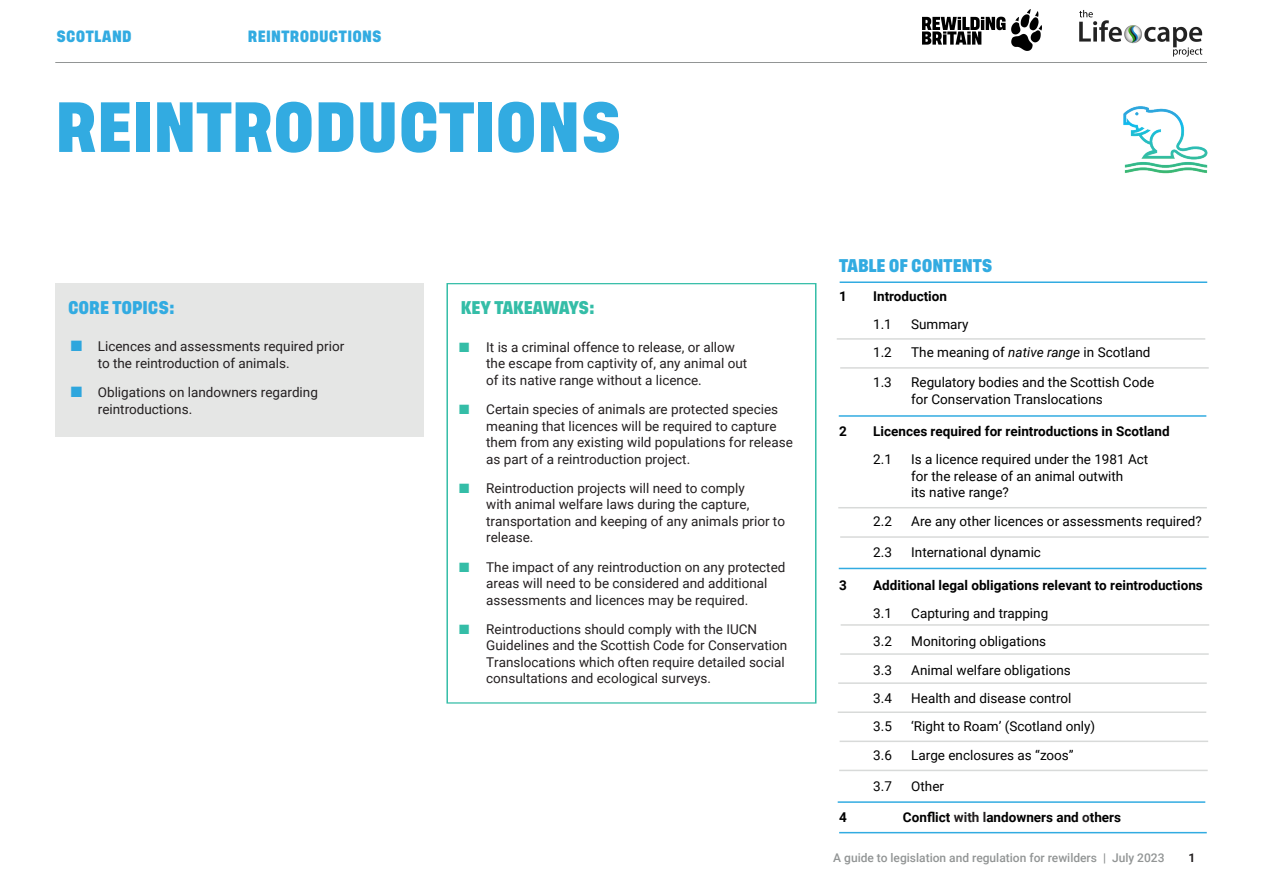
<style>
.page{position:relative;width:1263px;height:893px;background:#fff}
.page>*{position:absolute;margin:0;border:0;box-sizing:border-box;transform-origin:0 0}
.t1{font:600 52.5px "Tusker Grotesk 7600";color:#32abe1}
.t2{font:13.5px/16.5px "Roboto";color:#231f20}
.t3{font:13.5px/16.5px "Roboto";color:#000001}
.t4{font:700 13.5px "Roboto";color:#000001}
.t5{font:600 13.5px "Tusker Grotesk 7600";color:#32abe1}
.t6{font:600 13.5px "Tusker Grotesk 7600";letter-spacing:-.01em;color:#34bda7}
.t7{font:500 12px "Roboto";color:#929595}
.t8{font:600 12px "Tusker Grotesk 7600";letter-spacing:.02em;color:#32abe1}
.t9{font:600 12px "Tusker Grotesk 7600";letter-spacing:.04em;color:#32abe1}
.t10{font:700 12px "Roboto";color:#231f20}
.s1{color:#2ea6dd}
.s2{color:#34bda7}
.s3{font-style:italic}
.s4{color:#231f20}
</style>
<div class="page">
<hr style="left:55px;top:62px;width:1152px;height:1px;background:#929595">
<div style="left:55px;top:284px;width:369px;height:153px;background:#e5e6e5"></div>
<div style="left:446px;top:283px;width:370px;height:421px;border:1px solid #34bda7"></div>
<img style="left:1123px;top:106px;width:85px;height:68px">
<hr style="left:839px;top:832px;width:368px;height:1px;background:#32abe1">
<hr style="left:840px;top:281px;width:367px;height:2px;background:#32abe1">
<hr style="left:839px;top:568px;width:367px;height:1px;background:#32abe1">
<hr style="left:837px;top:338px;width:368px;height:2px;background:#d8dad9">
<hr style="left:838px;top:507px;width:369px;height:1px;background:#d8dad9">
<hr style="left:840px;top:367px;width:369px;height:2px;background:#d8dad9">
<hr style="left:839px;top:770px;width:369px;height:1px;background:#d8dad9">
<hr style="left:840px;top:536px;width:369px;height:2px;background:#d8dad9">
<hr style="left:839px;top:415px;width:367px;height:2px;background:#32abe1">
<hr style="left:838px;top:801px;width:367px;height:2px;background:#32abe1">
<hr style="left:840px;top:741px;width:368px;height:1px;background:#d8dad9">
<hr style="left:838px;top:711px;width:368px;height:2px;background:#d8dad9">
<hr style="left:838px;top:682px;width:369px;height:2px;background:#d8dad9">
<hr style="left:840px;top:653px;width:369px;height:2px;background:#d8dad9">
<hr style="left:841px;top:624px;width:368px;height:2px;background:#d8dad9">
<img style="left:923px;top:9px;width:118px;height:42px">
<img style="left:1079px;top:10px;width:124px;height:47px">
<p class="t9" style="left:56px;top:29px;width:77px">SCOTLAND</p>
<p class="t8" style="left:248px;top:29px;width:135px">REINTRODUCTIONS</p>
<h1 class="t1" style="left:55px;top:95px;width:568px">REINTRODUCTIONS</h1>
<p class="t5" style="left:68px;top:299px;width:108px">CORE TOPICS:</p>
<p class="t2" style="left:98px;top:338px;width:248px;text-indent:-27px"><span class="s1">■</span> Licences and assessments required prior to the reintroduction of animals.</p>
<p class="t2" style="left:98px;top:384px;width:222px;text-indent:-27px"><span class="s1">■</span> Obligations on landowners regarding reintroductions.</p>
<p class="t6" style="left:461px;top:300px;width:136px">KEY TAKEAWAYS:</p>
<p class="t2" style="left:486px;top:338px;width:263px;text-indent:-27px"><span class="s2">■</span> It is a criminal offence to release, or allow the escape from captivity of, any animal out of its native range without a licence.</p>
<p class="t2" style="left:486px;top:401px;width:308px;text-indent:-27px"><span class="s2">■</span> Certain species of animals are protected species meaning that licences will be required to capture them from any existing wild populations for release as part of a reintroduction project.</p>
<p class="t2" style="left:486px;top:479px;width:300px;text-indent:-27px"><span class="s2">■</span> Reintroduction projects will need to comply<br>with animal welfare laws during the capture, transportation and keeping of any animals prior to release.</p>
<p class="t2" style="left:486px;top:558px;width:301px;text-indent:-27px"><span class="s2">■</span> The impact of any reintroduction on any protected areas will need to be considered and additional assessments and licences may be required.</p>
<p class="t2" style="left:486px;top:620px;width:303px;text-indent:-27px"><span class="s2">■</span> Reintroductions should comply with the IUCN Guidelines and the Scottish Code for Conservation Translocations which often require detailed social consultations and ecological surveys.</p>
<p class="t5" style="left:839px;top:258px;width:155px">TABLE OF CONTENTS</p>
<p class="t4" style="left:839px;top:286px;width:9px">1</p>
<p class="t4" style="left:873px;top:286px;width:75px">Introduction</p>
<p class="t3" style="left:873px;top:316px;width:20px">1.1</p>
<p class="t3" style="left:911px;top:316px;width:59px">Summary</p>
<p class="t3" style="left:873px;top:344px;width:20px">1.2</p>
<p class="t3" style="left:911px;top:344px;width:241px">The meaning of <span class="s3">native range</span> in Scotland</p>
<p class="t3" style="left:873px;top:374px;width:20px">1.3</p>
<p class="t3" style="left:911px;top:374px;width:244px">Regulatory bodies and the Scottish Code for Conservation Translocations</p>
<p class="t4" style="left:839px;top:422px;width:9px">2</p>
<p class="t4" style="left:873px;top:422px;width:298px">Licences required for reintroductions in Scotland</p>
<p class="t3" style="left:873px;top:451px;width:20px">2.1</p>
<p class="t3" style="left:911px;top:451px;width:239px">Is a licence required under the 1981 Act for the release of an animal outwith<br>its native range?</p>
<p class="t3" style="left:873px;top:512px;width:20px">2.2</p>
<p class="t3" style="left:911px;top:512px;width:292px">Are any other licences or assessments required?</p>
<p class="t3" style="left:873px;top:544px;width:20px">2.3</p>
<p class="t3" style="left:911px;top:544px;width:131px">International dynamic</p>
<p class="t4" style="left:839px;top:575px;width:9px">3</p>
<p class="t4" style="left:873px;top:575px;width:331px">Additional legal obligations relevant to reintroductions</p>
<p class="t3" style="left:873px;top:604px;width:20px">3.1</p>
<p class="t3" style="left:911px;top:604px;width:139px">Capturing and trapping</p>
<p class="t3" style="left:873px;top:633px;width:20px">3.2</p>
<p class="t3" style="left:911px;top:633px;width:136px">Monitoring obligations</p>
<p class="t3" style="left:873px;top:661px;width:20px">3.3</p>
<p class="t3" style="left:911px;top:661px;width:161px">Animal welfare obligations</p>
<p class="t3" style="left:873px;top:689px;width:20px">3.4</p>
<p class="t3" style="left:911px;top:689px;width:162px">Health and disease control</p>
<p class="t3" style="left:873px;top:718px;width:20px">3.5</p>
<p class="t3" style="left:911px;top:718px;width:185px">‘Right to Roam’ (Scotland only)</p>
<p class="t3" style="left:873px;top:746px;width:20px">3.6</p>
<p class="t3" style="left:911px;top:746px;width:164px">Large enclosures as “zoos”</p>
<p class="t3" style="left:873px;top:778px;width:20px">3.7</p>
<p class="t3" style="left:911px;top:778px;width:34px">Other</p>
<p class="t4" style="left:839px;top:808px;width:9px">4</p>
<p class="t4" style="left:903px;top:808px;width:220px">Conflict <span class="s4">with l</span>andowners and <span class="s4">o</span>thers</p>
<p class="t7" style="left:833px;top:849px;width:333px">A guide to legislation and regulation for rewilders | July 2023</p>
<p class="t10" style="left:1188px;top:849px;width:8px">1</p>
</div>
